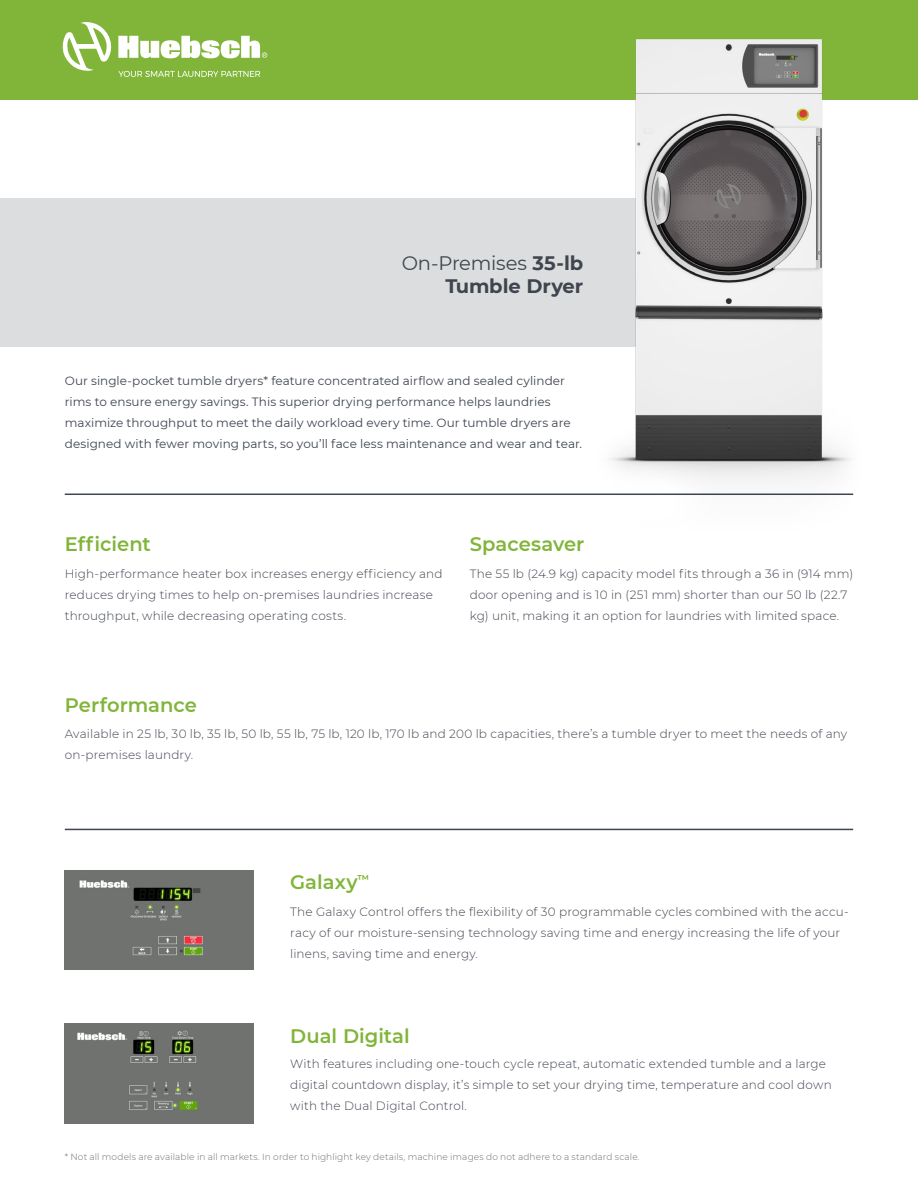
<style>
.page{position:relative;width:918px;height:1188px;background:#fff}
.page>*{position:absolute;margin:0;border:0;box-sizing:border-box;transform-origin:0 0}
.t1{font:600 19.5px "Montserrat";color:#80b539}
.t2{font:700 19.5px/23.4px "Montserrat";letter-spacing:-.005em;color:#3f454f;text-align:right}
.t3{font:300 12px/21px "Montserrat";letter-spacing:.015em;color:#3f454f}
.t4{font:12px/21px "Montserrat";letter-spacing:.005em;color:#3f454f}
.t5{font:300 9px "Montserrat";letter-spacing:.01em;color:#6d6e71}
.s1{font-weight:400}
</style>
<div class="page">
<div style="left:0;top:0;width:918px;height:99px;background:#80b539"></div>
<div style="left:0;top:198px;width:740px;height:149px;background:#dcddde"></div>
<svg style="left:63px;top:22px;width:49px;height:49px"></svg>
<svg style="left:118px;top:36px;width:149px;height:22px"></svg>
<svg style="left:118px;top:71px;width:142px;height:6px"></svg>
<hr style="left:65px;top:494px;width:788px;height:1px;background:#3f454f">
<hr style="left:65px;top:829px;width:788px;height:1px;background:#3f454f">
<img style="left:65px;top:871px;width:189px;height:99px">
<img style="left:65px;top:1024px;width:189px;height:99px">
<img style="left:543px;top:39px;width:372px;height:456px">
<p class="t2" style="left:402px;top:250px;width:183px"><span class="s1">On-Premises</span> 35-lb<br>Tumble Dryer</p>
<p class="t4" style="left:65px;top:369px;width:519px">Our single-pocket tumble dryers* feature concentrated airflow and sealed cylinder rims to ensure energy savings. This superior drying performance helps laundries maximize throughput to meet the daily workload every time. Our tumble dryers are designed with fewer moving parts, so you’ll face less maintenance and wear and tear.</p>
<p class="t1" style="left:65px;top:531px;width:88px">Efficient</p>
<p class="t3" style="left:65px;top:563px;width:379px">High-performance heater box increases energy efficiency and reduces drying times to help on-premises laundries increase throughput, while decreasing operating costs.</p>
<p class="t1" style="left:470px;top:531px;width:116px">Spacesaver</p>
<p class="t3" style="left:470px;top:563px;width:385px">The 55 lb (24.9 kg) capacity model fits through a 36 in (914 mm) door opening and is 10 in (251 mm) shorter than our 50 lb (22.7 kg) unit, making it an option for laundries with limited space.</p>
<p class="t1" style="left:65px;top:691px;width:134px">Performance</p>
<p class="t3" style="left:65px;top:723px;width:784px">Available in 25 lb, 30 lb, 35 lb, 50 lb, 55 lb, 75 lb, 120 lb, 170 lb and 200 lb capacities, there’s a tumble dryer to meet the needs of any on-premises laundry.</p>
<p class="t1" style="left:290px;top:869px;width:81px">Galaxy<sup>™</sup></p>
<p class="t3" style="left:290px;top:901px;width:560px">The Galaxy Control offers the flexibility of 30 programmable cycles combined with the accu&shy;racy of our moisture-sensing technology saving time and energy increasing the life of your linens, saving time and energy.</p>
<p class="t1" style="left:290px;top:1022px;width:121px">Dual Digital</p>
<p class="t3" style="left:290px;top:1053px;width:543px">With features including one-touch cycle repeat, automatic extended tumble and a large digital countdown display, it’s simple to set your drying time, temperature and cool down with the Dual Digital Control.</p>
<p class="t5" style="left:65px;top:1151px;width:576px">* Not all models are available in all markets. In order to highlight key details, machine images do not adhere to a standard scale.</p>
</div>
